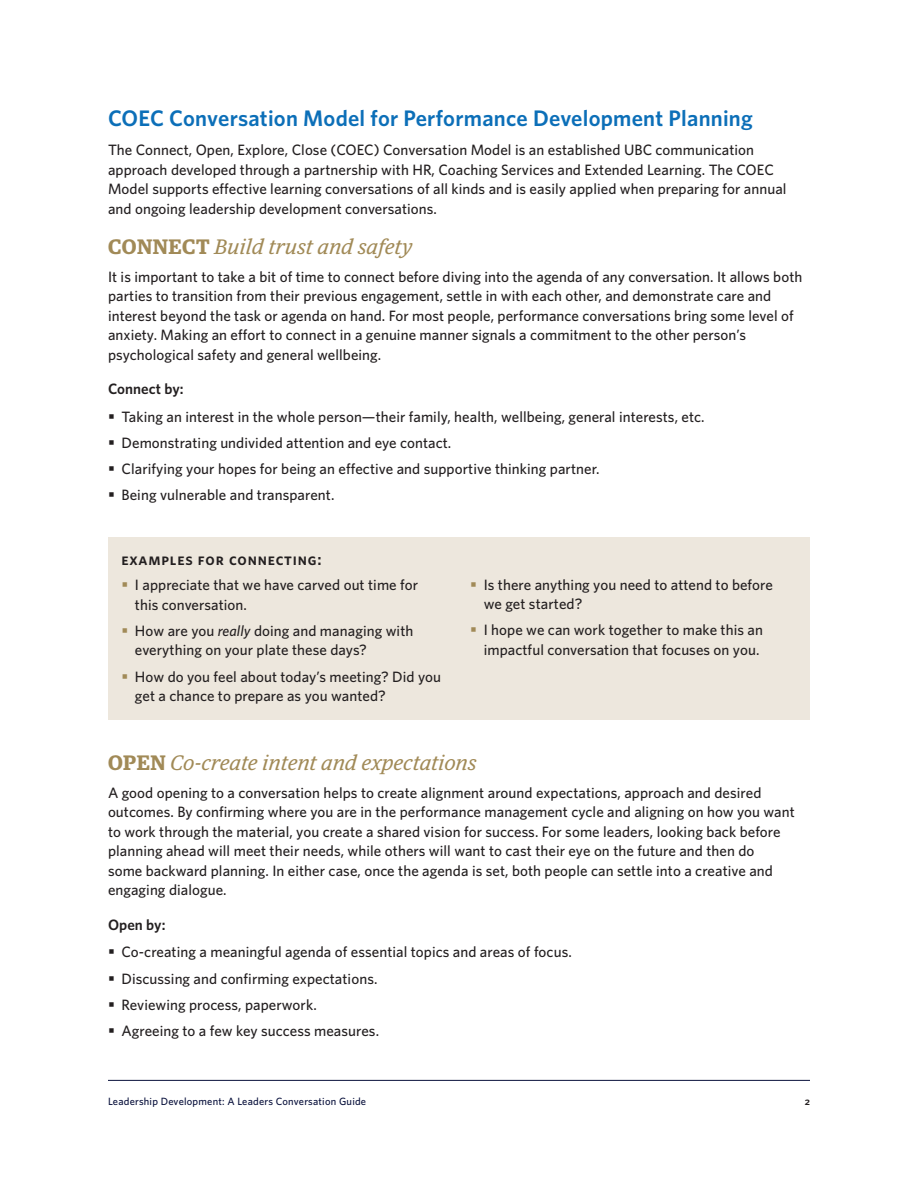
<style>
.page{position:relative;width:918px;height:1188px;background:#fff}
.page>*{position:absolute;margin:0;border:0;box-sizing:border-box;transform-origin:0 0}
.t1{font:600 22.5px "Whitney";letter-spacing:.01em;color:#0c6fb8}
.t2{font:italic 21px "Guardian Egyp";letter-spacing:.025em;color:#a18a57}
.t3{font:600 16.5px "Whitney";letter-spacing:.05em;color:#231f20}
.t4{font:500 15px/19.5px "Whitney";letter-spacing:.005em;color:#231f20}
.t5{font:600 15px "Whitney";letter-spacing:-.005em;color:#231f20}
.t6{font:500 10.5px "Whitney";letter-spacing:.02em;color:#08103b}
.t7{font:600 10.5px "Whitney";color:#231f20}
.s1{font-weight:600;font-style:normal}
.s2{font-style:italic}
</style>
<div class="page">
<hr style="left:108px;top:1080px;width:702px;height:1px;background:#08103b">
<div style="left:108px;top:538px;width:702px;height:182px;background:#ede7dd"></div>
<h1 class="t1" style="left:108px;top:103px;width:646px">COEC Conversation Model for Performance Development Planning</h1>
<p class="t4" style="left:108px;top:140px;width:680px">The Connect, Open, Explore, Close (COEC) Conversation Model is an established UBC communication approach developed through a partnership with HR, Coaching Services and Extended Learning. The COEC Model supports effective learning conversations of all kinds and is easily applied when preparing for annual and ongoing leadership development conversations.</p>
<h2 class="t2" style="left:108px;top:233px;width:306px"><span class="s1">CONNECT</span> Build trust and safety</h2>
<p class="t4" style="left:108px;top:266px;width:696px">It is important to take a bit of time to connect before diving into the agenda of any conversation. It allows both parties to transition from their previous engagement, settle in with each other, and demonstrate care and interest beyond the task or agenda on hand. For most people, performance conversations bring some level of anxiety. Making an effort to connect in a genuine manner signals a commitment to the other person’s psychological safety and general wellbeing.</p>
<p class="t5" style="left:108px;top:379px;width:77px">Connect by:</p>
<p class="t4" style="left:122px;top:403px;width:585px;line-height:26.2px">Taking an interest in the whole person—their family, health, wellbeing, general interests, etc.<br>Demonstrating undivided attention and eye contact.<br>Clarifying your hopes for being an effective and supportive thinking partner.<br>Being vulnerable and transparent.</p>
<p class="t3" style="left:122px;top:548px;width:202px">examples for connecting:</p>
<p class="t4" style="left:135px;top:575px;width:285px">I appreciate that we have carved out time for this conversation.</p>
<p class="t4" style="left:135px;top:621px;width:280px">How are you <span class="s2">really</span> doing and managing with everything on your plate these days?</p>
<p class="t4" style="left:135px;top:666px;width:308px">How do you feel about today’s meeting? Did you get a chance to prepare as you wanted?</p>
<p class="t4" style="left:484px;top:574px;width:291px">Is there anything you need to attend to before we get started?</p>
<p class="t4" style="left:484px;top:620px;width:281px">I hope we can work together to make this an impactful conversation that focuses on you.</p>
<h2 class="t2" style="left:108px;top:749px;width:370px"><span class="s1">OPEN</span> Co-create intent and expectations</h2>
<p class="t4" style="left:108px;top:783px;width:688px">A good opening to a conversation helps to create alignment around expectations, approach and desired outcomes. By confirming where you are in the performance management cycle and aligning on how you want to work through the material, you create a shared vision for success. For some leaders, looking back before planning ahead will meet their needs, while others will want to cast their eye on the future and then do<br>some backward planning. In either case, once the agenda is set, both people can settle into a creative and engaging dialogue.</p>
<p class="t5" style="left:108px;top:915px;width:59px">Open by:</p>
<p class="t4" style="left:122px;top:939px;width:452px;line-height:26.2px">Co-creating a meaningful agenda of essential topics and areas of focus.<br>Discussing and confirming expectations.<br>Reviewing process, paperwork.<br>Agreeing to a few key success measures.</p>
<p class="t6" style="left:108px;top:1094px;width:260px">Leadership Development: A Leaders Conversation Guide</p>
<p class="t7" style="left:805px;top:1094px;width:7px">2</p>
</div>
